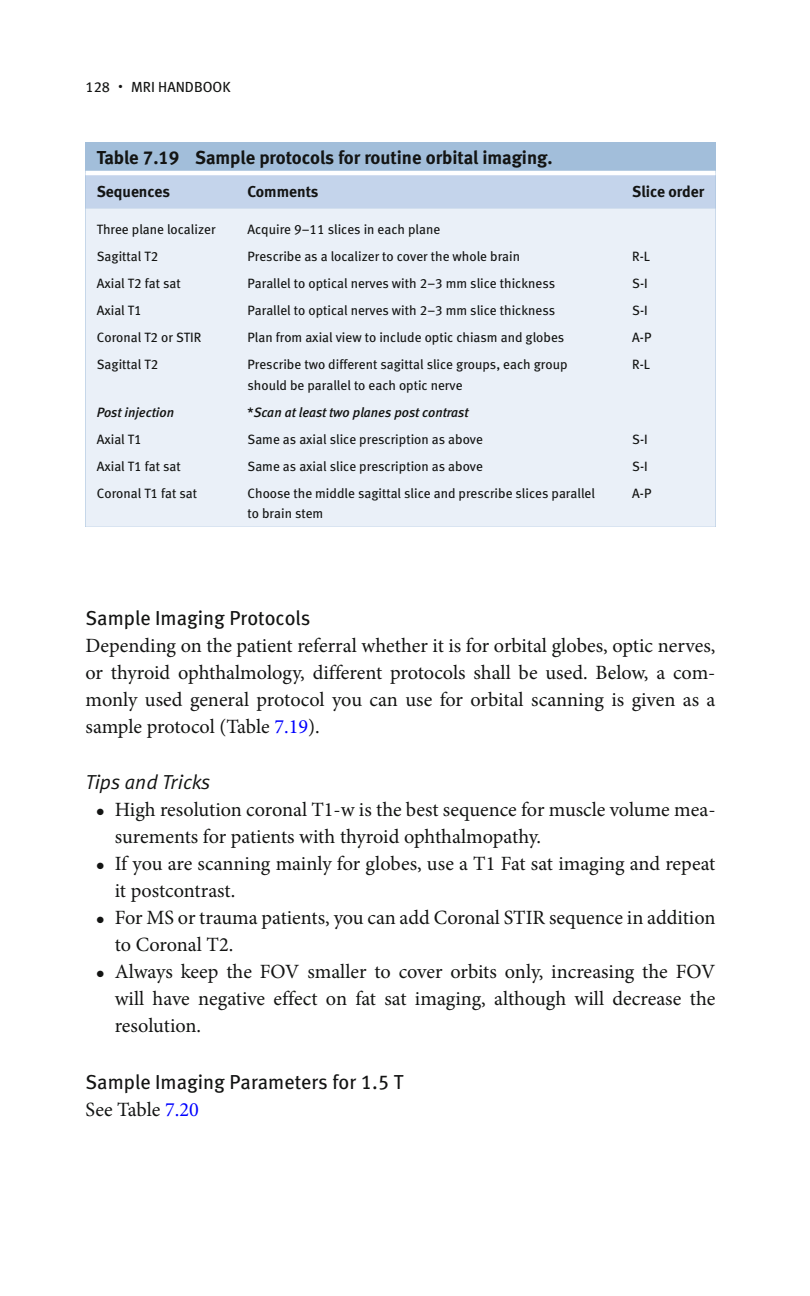
<style>
.page{position:relative;width:810px;height:1296px;background:#fff}
.page>*{position:absolute;margin:0;border:0;box-sizing:border-box;transform-origin:0 0}
.t1{font:20.25px/27px "Minion Pro";color:#131413}
.t2{font:20.25px "Meta Book LF";color:#131413}
.t3{font:italic 20.25px "Meta Normal LF";color:#131413}
.t4{font:18.68px "Meta Bold LF";letter-spacing:-.005em;color:#131413}
.t5{font:15.75px "Meta Bold LF";color:#131413}
.t6{font:14.62px "Meta Book LF";color:#131413}
.t7{font:13.5px/20.2px "Meta Book LF";color:#131413}
.t8{font:italic 13.5px "Meta Medium LF";color:#131413}
.s1{font-style:normal}
.s2{color:#00f}
</style>
<div class="page">
<div style="left:86px;top:143px;width:630px;height:384px;background:#a2beda"></div>
<div style="left:86px;top:175px;width:630px;height:33px;background:#c4d4eb"></div>
<div style="left:86px;top:208px;width:630px;height:319px;background:#eaf0f8"></div>
<hr style="left:86px;top:171px;width:630px;height:4px;background:#fff">
<p class="t6" style="left:86px;top:81px;width:26px">128</p>
<p class="t6" style="left:119px;top:81px;width:113px">● MRI HANDBOOK</p>
<p class="t4" style="left:97px;top:150px;width:457px">Table 7.19 Sample protocols for routine orbital imaging.</p>
<p class="t5" style="left:97px;top:185px;width:75px">Sequences</p>
<p class="t5" style="left:248px;top:185px;width:72px">Comments</p>
<p class="t5" style="left:632px;top:185px;width:73px">Slice order</p>
<p class="t7" style="left:97px;top:220px;width:120px">Three plane localizer</p>
<p class="t7" style="left:248px;top:220px;width:194px">Acquire 9–11 slices in each plane</p>
<p class="t7" style="left:97px;top:247px;width:63px">Sagittal T2</p>
<p class="t7" style="left:248px;top:247px;width:274px">Prescribe as a localizer to cover the whole brain</p>
<p class="t7" style="left:632px;top:247px;width:19px">R-L</p>
<p class="t7" style="left:97px;top:274px;width:85px">Axial T2 fat sat</p>
<p class="t7" style="left:248px;top:274px;width:309px">Parallel to optical nerves with 2–3 mm slice thickness</p>
<p class="t7" style="left:632px;top:274px;width:17px">S-I</p>
<p class="t7" style="left:97px;top:301px;width:46px">Axial T1</p>
<p class="t7" style="left:248px;top:301px;width:309px">Parallel to optical nerves with 2–3 mm slice thickness</p>
<p class="t7" style="left:632px;top:301px;width:17px">S-I</p>
<p class="t7" style="left:97px;top:328px;width:106px">Coronal T2 or STIR</p>
<p class="t7" style="left:248px;top:328px;width:318px">Plan from axial view to include optic chiasm and globes</p>
<p class="t7" style="left:632px;top:328px;width:21px">A-P</p>
<p class="t7" style="left:97px;top:355px;width:63px">Sagittal T2</p>
<p class="t7" style="left:248px;top:355px;width:322px">Prescribe two different sagittal slice groups, each group should be parallel to each optic nerve</p>
<p class="t7" style="left:632px;top:355px;width:19px">R-L</p>
<p class="t8" style="left:97px;top:406px;width:79px">Post injection</p>
<p class="t8" style="left:248px;top:406px;width:223px"><span class="s1">*</span>Scan at least two planes post contrast</p>
<p class="t7" style="left:97px;top:430px;width:46px">Axial T1</p>
<p class="t7" style="left:248px;top:430px;width:237px">Same as axial slice prescription as above</p>
<p class="t7" style="left:632px;top:430px;width:17px">S-I</p>
<p class="t7" style="left:97px;top:457px;width:85px">Axial T1 fat sat</p>
<p class="t7" style="left:248px;top:457px;width:237px">Same as axial slice prescription as above</p>
<p class="t7" style="left:632px;top:457px;width:17px">S-I</p>
<p class="t7" style="left:97px;top:484px;width:102px">Coronal T1 fat sat</p>
<p class="t7" style="left:248px;top:484px;width:349px">Choose the middle sagittal slice and prescribe slices parallel to brain stem</p>
<p class="t7" style="left:632px;top:484px;width:21px">A-P</p>
<p class="t2" style="left:86px;top:610px;width:227px">Sample Imaging Protocols</p>
<p class="t1" style="left:86px;top:634px;width:632px;text-align:justify">Depending on the patient referral whether it is for orbital globes, optic nerves, or thyroid ophthalmology, different protocols shall be used. Below, a com&shy;monly used general protocol you can use for orbital scanning is given as a sample protocol (Table <span class="s2">7.19</span> ).</p>
<p class="t3" style="left:85px;top:775px;width:126px">Tips and Tricks</p>
<p class="t1" style="left:115px;top:798px;width:602px;text-indent:-18px">● High resolution coronal T1-w is the best sequence for muscle volume mea&shy;surements for patients with thyroid ophthalmopathy.</p>
<p class="t1" style="left:115px;top:852px;width:602px;text-indent:-18px">● If you are scanning mainly for globes, use a T1 Fat sat imaging and repeat it postcontrast.</p>
<p class="t1" style="left:115px;top:906px;width:602px;text-indent:-18px">● For MS or trauma patients, you can add Coronal STIR sequence in addition to Coronal T2.</p>
<p class="t1" style="left:115px;top:960px;width:602px;text-align:justify;text-indent:-18px">● Always keep the FOV smaller to cover orbits only, increasing the FOV will have negative effect on fat sat imaging, although will decrease the resolution.</p>
<p class="t2" style="left:86px;top:1074px;width:319px">Sample Imaging Parameters for 1.5 T</p>
<p class="t1" style="left:86px;top:1097px;width:115px">See Table <span class="s2">7.20</span></p>
</div>
